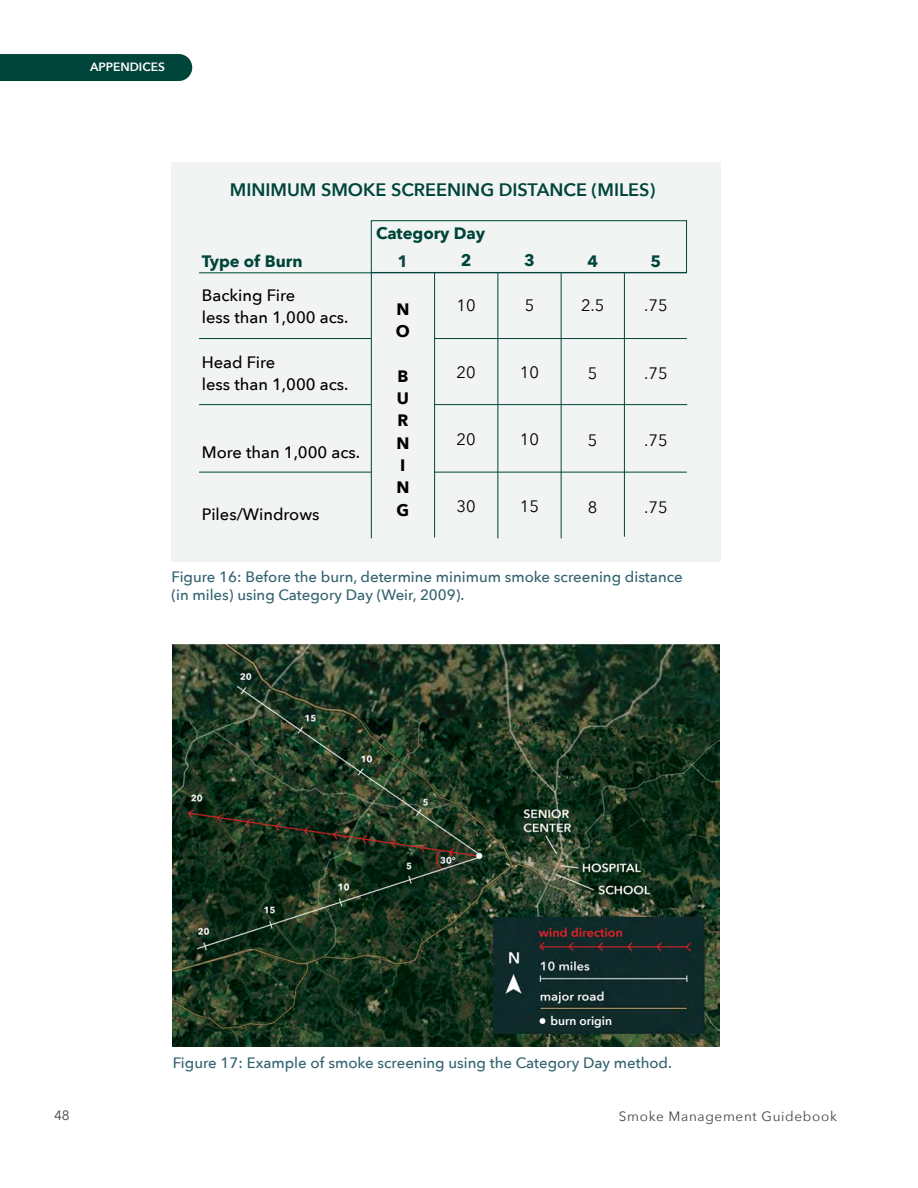
<style>
.page{position:relative;width:918px;height:1188px;background:#fff}
.page>*{position:absolute;margin:0;border:0;box-sizing:border-box;transform-origin:0 0}
.t1{font:54px "Avenir Next";color:#fff}
.t2{font:600 18px "Avenir Next";color:#004539}
.t3{font:500 16.5px/22.4px "Avenir Next";color:#000}
.t4{font:16.5px "Avenir Next";color:#000}
.t5{font:700 16.5px "Avenir Next";color:#004539}
.t6{font:700 16.5px/22.4px "Avenir Next";color:#000}
.t7{font:700 16.5px "Avenir Next";color:#13464b}
.t8{font:500 15px/18px "Avenir Next";color:#32626f}
.t9{font:13.5px "Avenir Next";letter-spacing:.05em;color:#434343}
.t10{font:13.5px "Avenir Next";color:#424242}
.t11{font:600 12px "Avenir Next";color:#fff}
</style>
<div class="page">
<div style="left:171px;top:162px;width:550px;height:399px;background:#f2f4f4"></div>
<div style="left:371px;top:220px;width:316px;height:53px;border:1px solid #004539"></div>
<hr style="left:199px;top:272px;width:488px;height:1px;background:#004539">
<hr style="left:199px;top:338px;width:488px;height:1px;background:#004539">
<hr style="left:199px;top:404px;width:488px;height:1px;background:#004539">
<hr style="left:199px;top:472px;width:488px;height:1px;background:#004539">
<div style="left:372px;top:276px;width:62px;height:262px;background:#f2f4f4"></div>
<hr style="left:434px;top:273px;width:1px;height:265px;background:#004539">
<hr style="left:371px;top:272px;width:1px;height:266px;background:#004539">
<hr style="left:498px;top:273px;width:1px;height:265px;background:#004539">
<hr style="left:561px;top:273px;width:1px;height:265px;background:#004539">
<hr style="left:624px;top:273px;width:1px;height:264px;background:#004539">
<div style="left:0;top:54px;width:192px;height:27px;background:#004539"></div>
<img style="left:173px;top:645px;width:546px;height:401px">
<div style="left:526px;top:1013px;width:127px;height:18px;background:#112b2b"></div>
<p class="t11" style="left:90px;top:57px;width:76px">APPENDICES</p>
<p class="t2" style="left:230px;top:175px;width:427px">MINIMUM SMOKE SCREENING DISTANCE (MILES)</p>
<p class="t5" style="left:202px;top:247px;width:102px">Type of Burn</p>
<p class="t3" style="left:202px;top:284px;width:148px">Backing Fire<br>less than 1,000 acs.</p>
<p class="t3" style="left:202px;top:351px;width:148px">Head Fire<br>less than 1,000 acs.</p>
<p class="t3" style="left:202px;top:440px;width:160px">More than 1,000 acs.</p>
<p class="t3" style="left:202px;top:503px;width:119px">Piles/Windrows</p>
<p class="t5" style="left:376px;top:219px;width:111px">Category Day</p>
<p class="t7" style="left:397px;top:247px;width:12px">1</p>
<p class="t6" style="left:396px;top:297px;width:16px">N<br>O</p>
<p class="t6" style="left:396px;top:364px;width:15px">B<br>U<br>R<br>N<br>I<br>N<br>G</p>
<p class="t5" style="left:461px;top:246px;width:12px">2</p>
<p class="t4" style="left:457px;top:291px;width:21px">10</p>
<p class="t4" style="left:457px;top:358px;width:21px">20</p>
<p class="t4" style="left:457px;top:425px;width:21px">20</p>
<p class="t4" style="left:457px;top:492px;width:21px">30</p>
<p class="t5" style="left:524px;top:246px;width:12px">3</p>
<p class="t4" style="left:525px;top:291px;width:11px">5</p>
<p class="t4" style="left:520px;top:358px;width:21px">10</p>
<p class="t4" style="left:520px;top:425px;width:21px">10</p>
<p class="t4" style="left:520px;top:492px;width:21px">15</p>
<p class="t5" style="left:587px;top:247px;width:12px">4</p>
<p class="t4" style="left:581px;top:292px;width:25px">2.5</p>
<p class="t5" style="left:651px;top:247px;width:12px">5</p>
<p class="t4" style="left:644px;top:292px;width:25px">.75</p>
<p class="t4" style="left:588px;top:359px;width:11px">5</p>
<p class="t4" style="left:644px;top:359px;width:25px">.75</p>
<p class="t4" style="left:588px;top:426px;width:11px">5</p>
<p class="t4" style="left:644px;top:426px;width:25px">.75</p>
<p class="t4" style="left:588px;top:493px;width:11px">8</p>
<p class="t4" style="left:644px;top:493px;width:25px">.75</p>
<p class="t8" style="left:171px;top:567px;width:513px">Figure 16: Before the burn, determine minimum smoke screening distance (in miles) using Category Day (Weir, 2009).</p>
<p class="t11" style="left:550px;top:1010px;width:63px">burn origin</p>
<h1 class="t1" style="left:536px;top:959px;width:16px">.</h1>
<p class="t8" style="left:173px;top:1053px;width:501px">Figure 17: Example of smoke screening using the Category Day method.</p>
<p class="t10" style="left:54px;top:1104px;width:17px">48</p>
<p class="t9" style="left:619px;top:1104px;width:220px">Smoke Management Guidebook</p>
</div>
